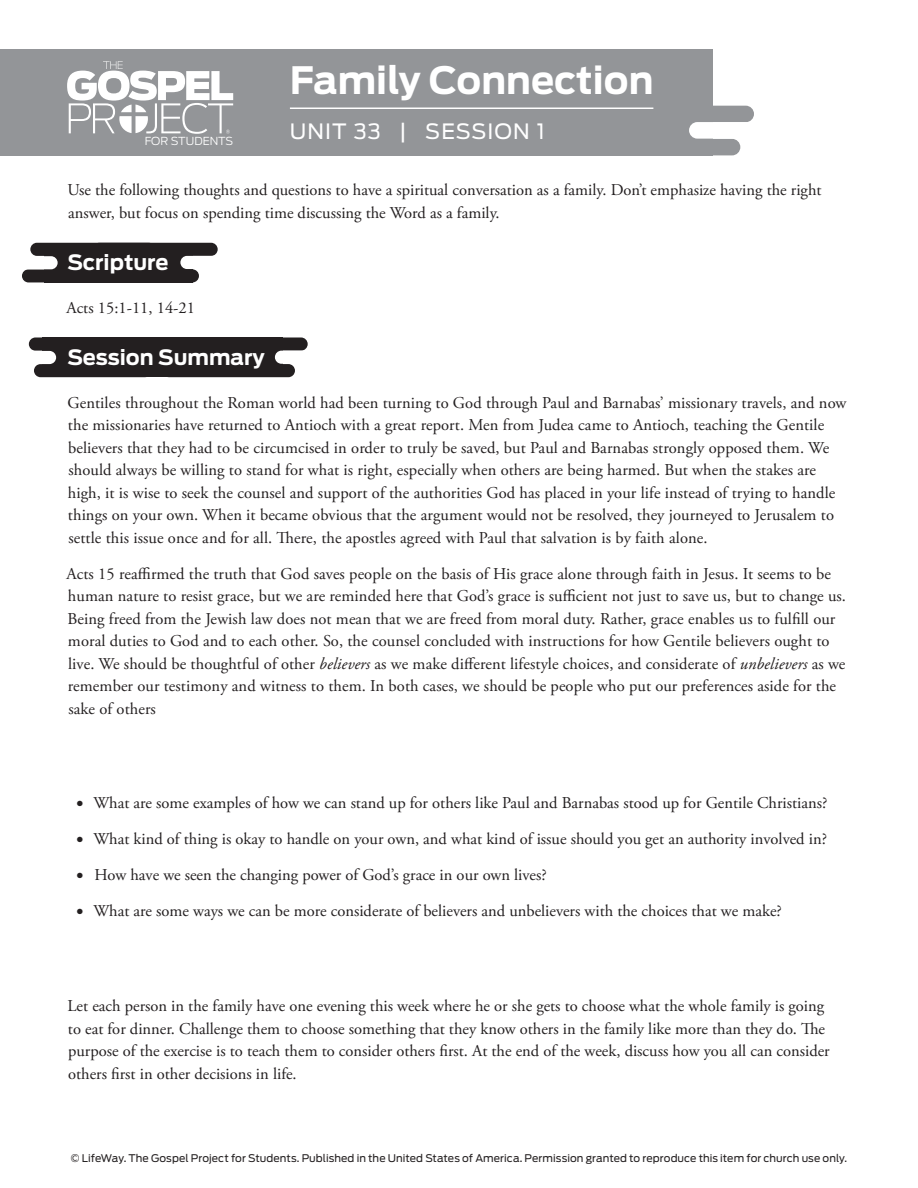
<style>
.page{position:relative;width:918px;height:1188px;background:#fff}
.page>*{position:absolute;margin:0;border:0;box-sizing:border-box;transform-origin:0 0}
.family_connection{font:700 37.5px "Antenna";color:#fff}
.header_smallest{font:700 21px "Antenna";color:#fff}
.session_number{font:21px "Antenna";letter-spacing:.05em;color:#fff}
.body{font:16.5px/22.5px "Adobe Garamond Pro";letter-spacing:.005em;color:#231f20}
.t1{font:300 10.95px "Antenna";color:#fff}
.footnote{font:10.5px "Antenna";letter-spacing:.005em;color:#231f20}
.s1{font-style:italic}
.s2{font-size:19.5px}
</style>
<div class="page">
<div style="left:44px;top:243px;width:149px;height:39px;background:#231f20"></div>
<div style="left:74px;top:269px;width:125px;height:13px;background:#231f20;border-radius:7px"></div>
<div style="left:30px;top:243px;width:125px;height:13px;background:#231f20;border-radius:7px"></div>
<div style="left:93px;top:243px;width:125px;height:13px;background:#231f20;border-radius:7px"></div>
<div style="left:22px;top:269px;width:125px;height:13px;background:#231f20;border-radius:7px"></div>
<div style="left:180px;top:256px;width:118px;height:13px;background:#fff;border-radius:7px"></div>
<svg style="left:44px;top:256px;width:14px;height:13px"></svg>
<div style="left:42px;top:338px;width:241px;height:39px;background:#231f20"></div>
<div style="left:163px;top:364px;width:132px;height:13px;background:#231f20;border-radius:7px"></div>
<div style="left:29px;top:338px;width:117px;height:13px;background:#231f20;border-radius:7px"></div>
<div style="left:175px;top:338px;width:133px;height:13px;background:#231f20;border-radius:7px"></div>
<div style="left:34px;top:364px;width:117px;height:13px;background:#231f20;border-radius:7px"></div>
<div style="left:275px;top:351px;width:117px;height:13px;background:#fff;border-radius:7px"></div>
<svg style="left:42px;top:351px;width:14px;height:13px"></svg>
<div style="left:0;top:49px;width:713px;height:106px;background:#939598"></div>
<div style="left:606px;top:106px;width:148px;height:16px;background:#939598;border-radius:8px"></div>
<div style="left:592px;top:139px;width:148px;height:16px;background:#939598;border-radius:8px"></div>
<div style="left:689px;top:122px;width:148px;height:17px;background:#fff;border-radius:8px"></div>
<svg style="left:67px;top:61px;width:166px;height:73px"></svg>
<hr style="left:290px;top:108px;width:363px;height:1px;background:#fff">
<p class="family_connection" style="left:290px;top:58px;width:365px">Family Connection</p>
<p class="session_number" style="left:290px;top:119px;width:256px">UNIT 33 | SESSION 1</p>
<p class="t1" style="left:145px;top:134px;width:90px">FOR STUDENTS</p>
<p class="body" style="left:67px;top:179px;width:756px">Use the following thoughts and questions to have a spiritual conversation as a family. Don’t emphasize having the right answer, but focus on spending time discussing the Word as a family.</p>
<p class="header_smallest" style="left:67px;top:250px;width:103px">Scripture</p>
<p class="body" style="left:67px;top:297px;width:130px">Acts 15:1-11, 14-21</p>
<p class="header_smallest" style="left:67px;top:345px;width:199px">Session Summary</p>
<p class="body" style="left:68px;top:392px;width:780px">Gentiles throughout the Roman world had been turning to God through Paul and Barnabas’ missionary travels, and now the missionaries have returned to Antioch with a great report. Men from Judea came to Antioch, teaching the Gentile believers that they had to be circumcised in order to truly be saved, but Paul and Barnabas strongly opposed them. We should always be willing to stand for what is right, especially when others are being harmed. But when the stakes are high, it is wise to seek the counsel and support of the authorities God has placed in your life instead of trying to handle things on your own. When it became obvious that the argument would not be resolved, they journeyed to Jerusalem to settle this issue once and for all. There, the apostles agreed with Paul that salvation is by faith alone.</p>
<p class="body" style="left:67px;top:563px;width:781px">Acts 15 reaffirmed the truth that God saves people on the basis of His grace alone through faith in Jesus. It seems to be human nature to resist grace, but we are reminded here that God’s grace is sufficient not just to save us, but to change us.<br>Being freed from the Jewish law does not mean that we are freed from moral duty. Rather, grace enables us to fulfill our moral duties to God and to each other. So, the counsel concluded with instructions for how Gentile believers ought to live. We should be thoughtful of other <span class="s1">believers</span> as we make different lifestyle choices, and considerate of <span class="s1">unbelievers</span> as we remember our testimony and witness to them. In both cases, we should be people who put our preferences aside for the sake of others</p>
<p class="body" style="left:76px;top:793px;width:753px"><span class="s2">•</span> What are some examples of how we can stand up for others like Paul and Barnabas stood up for Gentile Christians?</p>
<p class="body" style="left:76px;top:829px;width:752px"><span class="s2">•</span> What kind of thing is okay to handle on your own, and what kind of issue should you get an authority involved in?</p>
<p class="body" style="left:76px;top:865px;width:472px"><span class="s2">•</span> How have we seen the changing power of God’s grace in our own lives?</p>
<p class="body" style="left:76px;top:901px;width:707px"><span class="s2">•</span> What are some ways we can be more considerate of believers and unbelievers with the choices that we make?</p>
<p class="body" style="left:68px;top:996px;width:764px">Let each person in the family have one evening this week where he or she gets to choose what the whole family is going to eat for dinner. Challenge them to choose something that they know others in the family like more than they do. The purpose of the exercise is to teach them to consider others first. At the end of the week, discuss how you all can consider others first in other decisions in life.</p>
<p class="footnote" style="left:71px;top:1152px;width:778px">© LifeWay. The Gospel Project for Students. Published in the United States of America. Permission granted to reproduce this item for church use only.</p>
</div>
